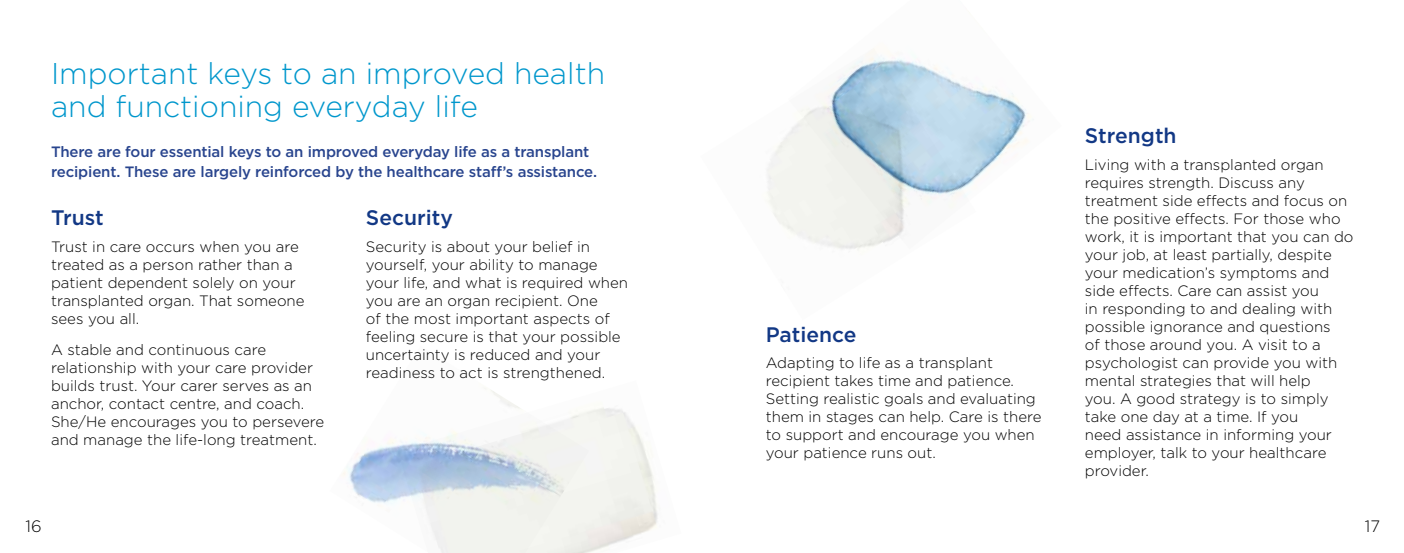
<style>
.page{position:relative;width:1404px;height:553px;background:#fff}
.page>*{position:absolute;margin:0;border:0;box-sizing:border-box;transform-origin:0 0}
.t1{font:300 30px/33px "Gotham";color:#0097cc}
.t2{font:500 21px "Gotham";color:#123885}
.t3{font:300 16.5px "Gotham";color:#000}
.t4{font:300 15px/18px "Gotham";color:#000}
.t5{font:500 15px/19.5px "Gotham";letter-spacing:-.01em;color:#29458e}
</style>
<div class="page">
<img style="left:342px;top:439px;width:56px;height:65px">
<img style="left:398px;top:388px;width:260px;height:165px">
<img style="left:788px;top:48px;width:243px;height:201px">
<h1 class="t1" style="left:51px;top:56px;width:555px">Important keys to an improved health and functioning everyday life</h1>
<p class="t5" style="left:51px;top:142px;width:547px">There are four essential keys to an improved everyday life as a transplant recipient. These are largely reinforced by the healthcare staff’s assistance.</p>
<h2 class="t2" style="left:51px;top:204px;width:54px">Trust</h2>
<p class="t4" style="left:51px;top:237px;width:255px">Trust in care occurs when you are treated as a person rather than a patient dependent solely on your transplanted organ. That someone sees you all.</p>
<p class="t4" style="left:51px;top:340px;width:275px">A stable and continuous care relationship with your care provider builds trust. Your carer serves as an anchor, contact centre, and coach.<br>She/He encourages you to persevere and manage the life-long treatment.</p>
<h2 class="t2" style="left:366px;top:204px;width:88px">Security</h2>
<p class="t4" style="left:366px;top:237px;width:264px">Security is about your belief in yourself, your ability to manage your life, and what is required when you are an organ recipient. One<br>of the most important aspects of feeling secure is that your possible uncertainty is reduced and your readiness to act is strengthened.</p>
<h2 class="t2" style="left:765px;top:320px;width:92px">Patience</h2>
<p class="t4" style="left:765px;top:353px;width:277px">Adapting to life as a transplant recipient takes time and patience.<br>Setting realistic goals and evaluating them in stages can help. Care is there to support and encourage you when your patience runs out.</p>
<h2 class="t2" style="left:1084px;top:122px;width:93px">Strength</h2>
<p class="t4" style="left:1084px;top:155px;width:270px">Living with a transplanted organ requires strength. Discuss any treatment side effects and focus on the positive effects. For those who work, it is important that you can do your job, at least partially, despite your medication’s symptoms and side effects. Care can assist you<br>in responding to and dealing with possible ignorance and questions<br>of those around you. A visit to a psychologist can provide you with mental strategies that will help<br>you. A good strategy is to simply take one day at a time. If you<br>need assistance in informing your employer, talk to your healthcare provider.</p>
<p class="t3" style="left:26px;top:516px;width:18px">16</p>
<p class="t3" style="left:1364px;top:516px;width:17px">17</p>
</div>
